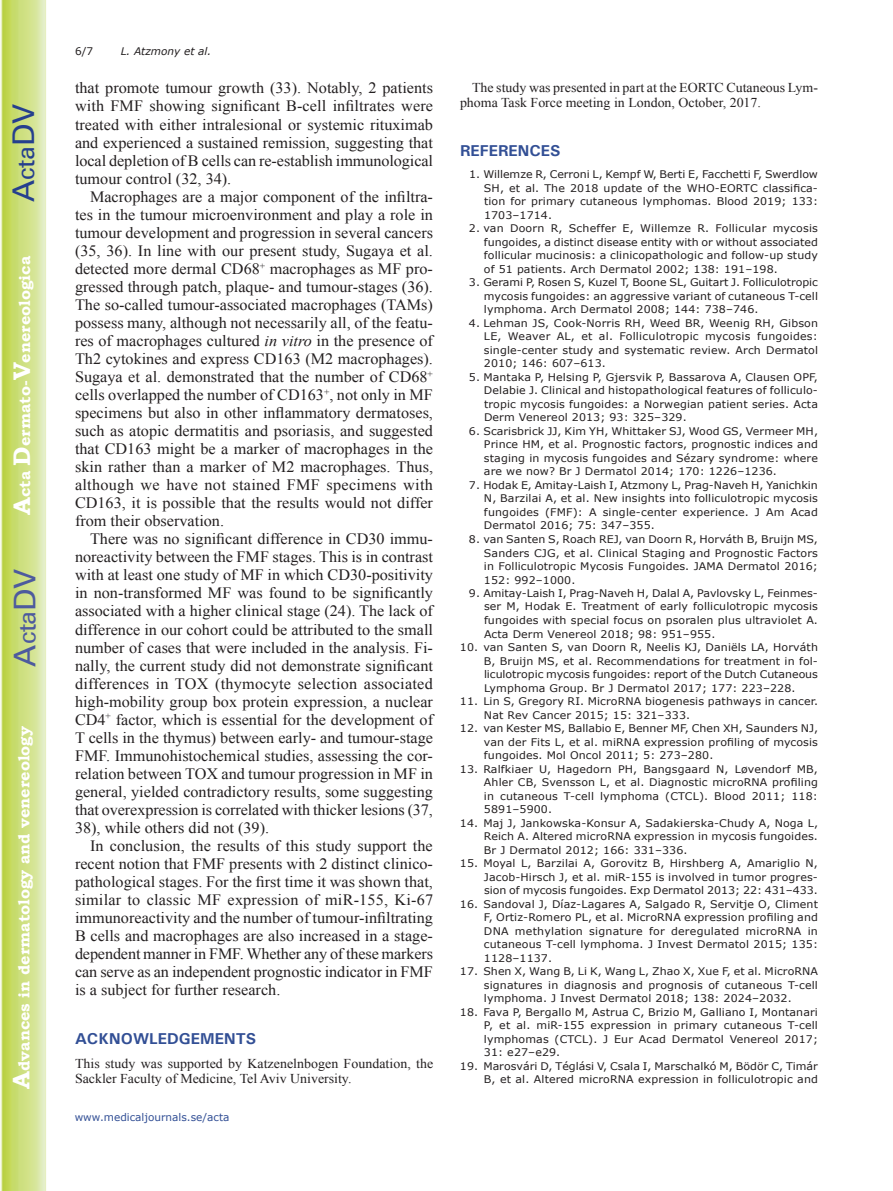
<style>
.page{position:relative;width:893px;height:1191px;background:#fff}
.page>*{position:absolute;margin:0;border:0;box-sizing:border-box;transform-origin:0 0}
.t1{font:30px "Univers";color:#4d5a9e}
.t2{font:30px "Univers";color:#253f8e}
.t3{font:15.75px/18px "Times New Roman";color:#231f20;text-align:justify}
.t4{font:700 15.75px "Bookman Old Style";color:#fff}
.t5{font:700 15.75px "Univers";color:#324f95}
.t6{font:13.5px/15px "Times New Roman";color:#231f20}
.t7{font:10.5px/13.5px "Verdana";letter-spacing:.01em;color:#231f20;text-align:justify;scale:1.05 1}
.t8{font:10.5px "Verdana";color:#324f95}
.t9{font:italic 10.5px "Verdana";color:#231f20}
.t10{font:10.5px "Verdana";letter-spacing:.01em;color:#231f20}
.s1{font-size:24px}
.s2{font-style:italic}
</style>
<div class="page">
<svg style="left:1px;top:0;width:45px;height:1191px;background:#cfe084"></svg>
<h1 class="t2" style="left:6px;top:202px;width:100px;rotate:-90deg">A<span class="s1">cta</span>DV</h1>
<h2 class="t4" style="left:15px;top:515px;width:260px;rotate:-90deg"><span class="s1">A</span>cta <span class="s1">D</span>ermato-<span class="s1">V</span>enereologica</h2>
<h1 class="t1" style="left:7px;top:666px;width:100px;rotate:-90deg">A<span class="s1">cta</span>DV</h1>
<h2 class="t4" style="left:15px;top:1088px;width:364px;rotate:-90deg"><span class="s1">A</span>dvances in dermatology and venereology</h2>
<p class="t10" style="left:75px;top:44px;width:20px">6/7</p>
<p class="t9" style="left:121px;top:44px;width:92px">L. Atzmony et al.</p>
<p class="t3" style="left:75px;top:79px;width:360px">that promote tumour growth (33). Notably, 2 patients with FMF showing significant B-cell infiltrates were treated with either intralesional or systemic rituximab and experienced a sustained remission, suggesting that local depletion of B cells can re-establish immunological tumour control (32, 34).</p>
<p class="t3" style="left:75px;top:187px;width:360px;text-indent:15px">Macrophages are a major component of the infiltra&shy;tes in the tumour microenvironment and play a role in tumour development and progression in several cancers (35, 36). In line with our present study, Sugaya et al. detected more dermal CD68<sup>+</sup> macrophages as MF pro&shy;gressed through patch, plaque- and tumour-stages (36).<br>The so-called tumour-associated macrophages (TAMs) possess many, although not necessarily all, of the featu&shy;res of macrophages cultured <span class="s2">in vitro</span> in the presence of Th2 cytokines and express CD163 (M2 macrophages).<br>Sugaya et al. demonstrated that the number of CD68<sup>+ </sup>cells overlapped the number of CD163<sup>+</sup>, not only in MF specimens but also in other inflammatory dermatoses, such as atopic dermatitis and psoriasis, and suggested that CD163 might be a marker of macrophages in the skin rather than a marker of M2 macrophages. Thus, although we have not stained FMF specimens with CD163, it is possible that the results would not differ from their observation.</p>
<p class="t3" style="left:75px;top:530px;width:360px;text-indent:15px">There was no significant difference in CD30 immu&shy;noreactivity between the FMF stages. This is in contrast with at least one study of MF in which CD30-positivity in non-transformed MF was found to be significantly associated with a higher clinical stage (24). The lack of difference in our cohort could be attributed to the small number of cases that were included in the analysis. Fi&shy;nally, the current study did not demonstrate significant differences in TOX (thymocyte selection associated high-mobility group box protein expression, a nuclear CD4<sup>+</sup> factor, which is essential for the development of T cells in the thymus) between early- and tumour-stage FMF. Immunohistochemical studies, assessing the cor&shy;relation between TOX and tumour progression in MF in general, yielded contradictory results, some suggesting that overexpression is correlated with thicker lesions (37, 38), while others did not (39).</p>
<p class="t3" style="left:75px;top:836px;width:360px;text-indent:15px">In conclusion, the results of this study support the recent notion that FMF presents with 2 distinct clinico&shy;pathological stages. For the first time it was shown that, similar to classic MF expression of miR-155, Ki-67 immunoreactivity and the number of tumour-infiltrating B cells and macrophages are also increased in a stage&shy;dependent manner in FMF. Whether any of these markers can serve as an independent prognostic indicator in FMF is a subject for further research.</p>
<h2 class="t5" style="left:75px;top:1028px;width:183px">ACKNOWLEDGEMENTS</h2>
<p class="t6" style="left:75px;top:1056px;width:360px">This study was supported by Katzenelnbogen Foundation, the<br>Sackler Faculty of Medicine, Tel Aviv University.</p>
<p class="t8" style="left:75px;top:1110px;width:156px">www.medicaljournals.se/acta</p>
<p class="t6" style="left:460px;top:80px;width:358px;text-indent:12px">The study was presented in part at the EORTC Cutaneous Lym&shy;phoma Task Force meeting in London, October, 2017.</p>
<h2 class="t5" style="left:460px;top:140px;width:102px">REFERENCES</h2>
<p class="t7" style="left:484px;top:168px;width:320px;text-indent:-15px">1. Willemze R, Cerroni L, Kempf W, Berti E, Facchetti F, Swerdlow SH, et al. The 2018 update of the WHO-EORTC classifica&shy;tion for primary cutaneous lymphomas. Blood 2019; 133:<br>1703–1714.</p>
<p class="t7" style="left:484px;top:222px;width:320px;text-indent:-15px">2. van Doorn R, Scheffer E, Willemze R. Follicular mycosis fungoides, a distinct disease entity with or without associated follicular mucinosis: a clinicopathologic and follow-up study of 51 patients. Arch Dermatol 2002; 138: 191–198.</p>
<p class="t7" style="left:484px;top:276px;width:320px;text-indent:-15px">3. Gerami P, Rosen S, Kuzel T, Boone SL, Guitart J. Folliculotropic mycosis fungoides: an aggressive variant of cutaneous T-cell lymphoma. Arch Dermatol 2008; 144: 738–746.</p>
<p class="t7" style="left:484px;top:316px;width:320px;text-indent:-15px">4. Lehman JS, Cook-Norris RH, Weed BR, Weenig RH, Gibson LE, Weaver AL, et al. Folliculotropic mycosis fungoides: single-center study and systematic review. Arch Dermatol 2010; 146: 607–613.</p>
<p class="t7" style="left:484px;top:370px;width:320px;text-indent:-15px">5. Mantaka P, Helsing P, Gjersvik P, Bassarova A, Clausen OPF, Delabie J. Clinical and histopathological features of folliculo&shy;tropic mycosis fungoides: a Norwegian patient series. Acta Derm Venereol 2013; 93: 325–329.</p>
<p class="t7" style="left:484px;top:424px;width:320px;text-indent:-15px">6. Scarisbrick JJ, Kim YH, Whittaker SJ, Wood GS, Vermeer MH, Prince HM, et al. Prognostic factors, prognostic indices and staging in mycosis fungoides and Sézary syndrome: where are we now? Br J Dermatol 2014; 170: 1226–1236.</p>
<p class="t7" style="left:484px;top:478px;width:320px;text-indent:-15px">7. Hodak E, Amitay-Laish I, Atzmony L, Prag-Naveh H, Yanichkin N, Barzilai A, et al. New insights into folliculotropic mycosis fungoides (FMF): A single-center experience. J Am Acad Dermatol 2016; 75: 347–355.</p>
<p class="t7" style="left:484px;top:532px;width:320px;text-indent:-15px">8. van Santen S, Roach REJ, van Doorn R, Horváth B, Bruijn MS, Sanders CJG, et al. Clinical Staging and Prognostic Factors in Folliculotropic Mycosis Fungoides. JAMA Dermatol 2016; 152: 992–1000.</p>
<p class="t7" style="left:484px;top:586px;width:320px;text-indent:-15px">9. Amitay-Laish I, Prag-Naveh H, Dalal A, Pavlovsky L, Feinmes&shy;ser M, Hodak E. Treatment of early folliculotropic mycosis fungoides with special focus on psoralen plus ultraviolet A.<br>Acta Derm Venereol 2018; 98: 951–955.</p>
<p class="t7" style="left:484px;top:640px;width:320px;text-indent:-24px">10. van Santen S, van Doorn R, Neelis KJ, Daniëls LA, Horváth B, Bruijn MS, et al. Recommendations for treatment in fol&shy;liculotropic mycosis fungoides: report of the Dutch Cutaneous Lymphoma Group. Br J Dermatol 2017; 177: 223–228.</p>
<p class="t7" style="left:484px;top:694px;width:320px;text-indent:-24px">11. Lin S, Gregory RI. MicroRNA biogenesis pathways in cancer.<br>Nat Rev Cancer 2015; 15: 321–333.</p>
<p class="t7" style="left:484px;top:721px;width:320px;text-indent:-24px">12. van Kester MS, Ballabio E, Benner MF, Chen XH, Saunders NJ, van der Fits L, et al. miRNA expression profiling of mycosis fungoides. Mol Oncol 2011; 5: 273–280.</p>
<p class="t7" style="left:484px;top:762px;width:320px;text-indent:-24px">13. Ralfkiaer U, Hagedorn PH, Bangsgaard N, Løvendorf MB, Ahler CB, Svensson L, et al. Diagnostic microRNA profiling in cutaneous T-cell lymphoma (CTCL). Blood 2011; 118:<br>5891–5900.</p>
<p class="t7" style="left:484px;top:816px;width:320px;text-indent:-24px">14. Maj J, Jankowska-Konsur A, Sadakierska-Chudy A, Noga L, Reich A. Altered microRNA expression in mycosis fungoides.<br>Br J Dermatol 2012; 166: 331–336.</p>
<p class="t7" style="left:484px;top:856px;width:320px;text-indent:-24px">15. Moyal L, Barzilai A, Gorovitz B, Hirshberg A, Amariglio N, Jacob-Hirsch J, et al. miR-155 is involved in tumor progres&shy;sion of mycosis fungoides. Exp Dermatol 2013; 22: 431–433.</p>
<p class="t7" style="left:484px;top:897px;width:320px;text-indent:-24px">16. Sandoval J, Díaz-Lagares A, Salgado R, Servitje O, Climent F, Ortiz-Romero PL, et al. MicroRNA expression profiling and DNA methylation signature for deregulated microRNA in cutaneous T-cell lymphoma. J Invest Dermatol 2015; 135:<br>1128–1137.</p>
<p class="t7" style="left:484px;top:964px;width:320px;text-indent:-24px">17. Shen X, Wang B, Li K, Wang L, Zhao X, Xue F, et al. MicroRNA signatures in diagnosis and prognosis of cutaneous T-cell lymphoma. J Invest Dermatol 2018; 138: 2024–2032.</p>
<p class="t7" style="left:484px;top:1005px;width:320px;text-indent:-24px">18. Fava P, Bergallo M, Astrua C, Brizio M, Galliano I, Montanari P, et al. miR-155 expression in primary cutaneous T-cell lymphomas (CTCL). J Eur Acad Dermatol Venereol 2017; 31: e27–e29.</p>
<p class="t7" style="left:460px;top:1059px;width:342px;text-align:right">19. Marosvári D, Téglási V, Csala I, Marschalkó M, Bödör C, Timár<br>B, et al. Altered microRNA expression in folliculotropic and</p>
</div>
